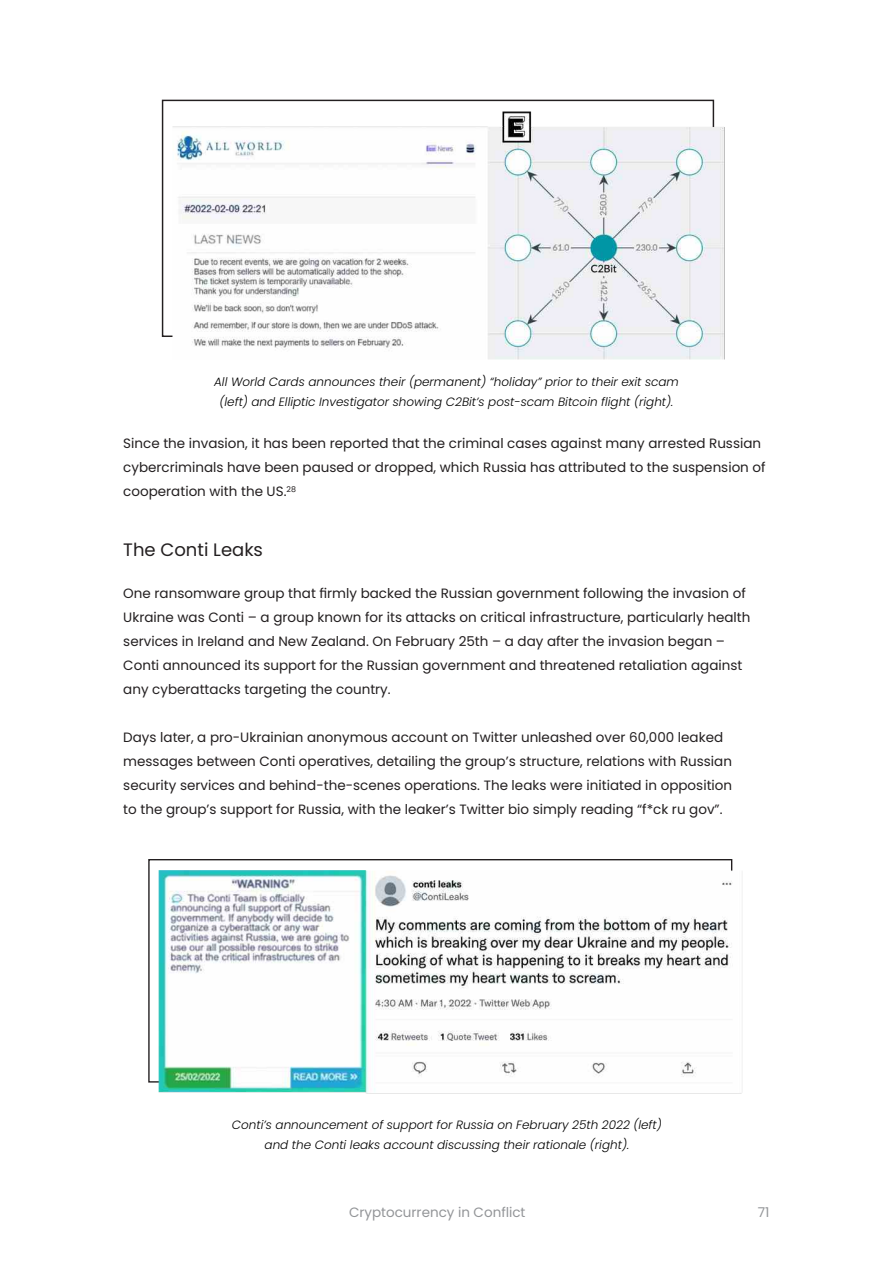
<style>
.page{position:relative;width:893px;height:1263px;background:#fff}
.page>*{position:absolute;margin:0;border:0;box-sizing:border-box;transform-origin:0 0}
.Sub-Sections{font:18px "Poppins";color:#231f20}
.True_Body_Text{font:13.5px/24px "Poppins";color:#231f20}
.t1{font:13.5px "Poppins";color:#939598}
.Chapter{font:italic 300 12px/19.5px "Poppins";color:#000;text-align:center}
</style>
<div class="page">
<img style="left:172px;top:111px;width:553px;height:248px">
<img style="left:158px;top:870px;width:575px;height:223px">
<p class="Chapter" style="left:214px;top:372px;width:466px">All World Cards announces their (permanent) “holiday” prior to their exit scam (left) and Elliptic Investigator showing C2Bit’s post-scam Bitcoin flight (right).</p>
<p class="True_Body_Text" style="left:123px;top:432px;width:644px">Since the invasion, it has been reported that the criminal cases against many arrested Russian cybercriminals have been paused or dropped, which Russia has attributed to the suspension of cooperation with the US.<sup>28</sup></p>
<p class="Sub-Sections" style="left:123px;top:540px;width:141px">The Conti Leaks</p>
<p class="True_Body_Text" style="left:123px;top:582px;width:629px">One ransomware group that firmly backed the Russian government following the invasion of Ukraine was Conti – a group known for its attacks on critical infrastructure, particularly health services in Ireland and New Zealand. On February 25th – a day after the invasion began – Conti announced its support for the Russian government and threatened retaliation against any cyberattacks targeting the country.</p>
<p class="True_Body_Text" style="left:123px;top:726px;width:610px">Days later, a pro-Ukrainian anonymous account on Twitter unleashed over 60,000 leaked messages between Conti operatives, detailing the group’s structure, relations with Russian security services and behind-the-scenes operations. The leaks were initiated in opposition to the group’s support for Russia, with the leaker’s Twitter bio simply reading “f*ck ru gov”.</p>
<p class="Chapter" style="left:232px;top:1115px;width:431px">Conti’s announcement of support for Russia on February 25th 2022 (left) and the Conti leaks account discussing their rationale (right).</p>
<p class="t1" style="left:349px;top:1205px;width:178px">Cryptocurrency in Conflict</p>
<p class="t1" style="left:758px;top:1205px;width:13px">71</p>
</div>
